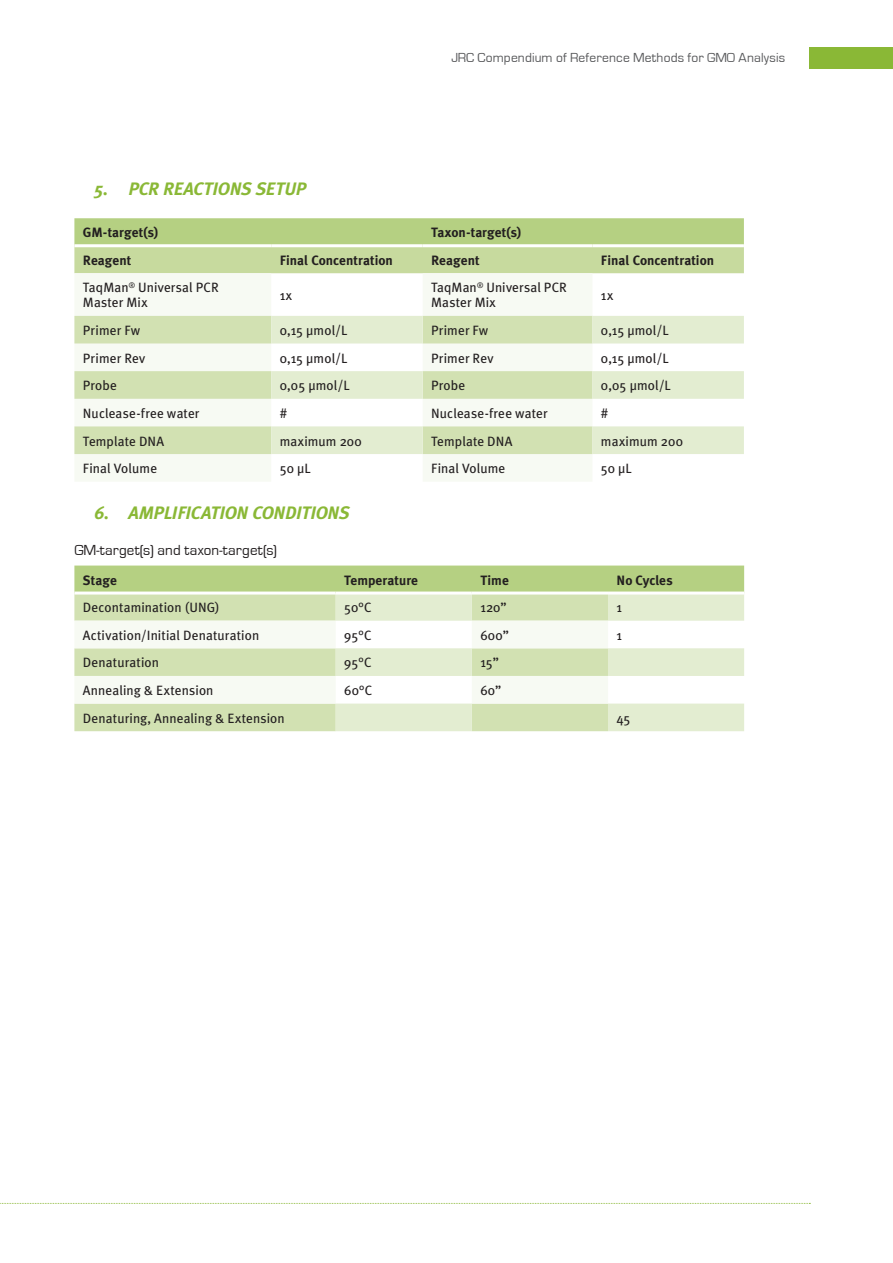
<style>
.page{position:relative;width:893px;height:1263px;background:#fff}
.page>*{position:absolute;margin:0;border:0;box-sizing:border-box;transform-origin:0 0}
.t1{font:italic 700 18px "Meta Plus";letter-spacing:-.015em;color:#8ab836}
.t2{font:15px "Eurostile";letter-spacing:.01em;color:#231f20}
.t3{font:13.5px/15px "Meta Plus";letter-spacing:.01em;color:#231f20}
.t4{font:700 13.5px "Meta Plus";letter-spacing:.005em;color:#231f20}
.t5{font:13.5px "Eurostile";letter-spacing:.01em;color:#57585a}
</style>
<div class="page">
<svg style="left:0;top:1203px;width:810px;height:1px"></svg>
<svg style="left:74px;top:218px;width:670px;height:55px;background:#bed591"></svg>
<svg style="left:74px;top:273px;width:518px;height:208px;fill:#f7faf3"></svg>
<svg style="left:74px;top:316px;width:197px;height:138px;fill:#d2e1b2"></svg>
<svg style="left:271px;top:316px;width:473px;height:138px"></svg>
<hr style="left:74px;top:244px;width:197px;height:3px;background:#fff">
<hr style="left:271px;top:244px;width:152px;height:3px;background:#fff">
<hr style="left:423px;top:244px;width:169px;height:3px;background:#fff">
<hr style="left:592px;top:244px;width:152px;height:3px;background:#fff">
<div style="left:74px;top:565px;width:670px;height:26px;background:#b5d082"></div>
<div style="left:74px;top:594px;width:262px;height:137px;background:#d2e1b2"></div>
<svg style="left:336px;top:594px;width:408px;height:137px;fill:#e3edd1"></svg>
<svg style="left:74px;top:621px;width:534px;height:83px"></svg>
<div style="left:809px;top:47px;width:84px;height:21px;background:#8ab836"></div>
<p class="t5" style="left:451px;top:51px;width:335px">JRC Compendium of Reference Methods for GMO Analysis</p>
<h1 class="t1" style="left:94px;top:179px;width:213px">5. PCR REACTIONS SETUP</h1>
<p class="t4" style="left:83px;top:225px;width:77px">GM-target(s)</p>
<p class="t4" style="left:431px;top:225px;width:92px">Taxon-target(s)</p>
<p class="t4" style="left:83px;top:252px;width:50px">Reagent</p>
<p class="t4" style="left:280px;top:252px;width:115px">Final Concentration</p>
<p class="t4" style="left:431px;top:252px;width:50px">Reagent</p>
<p class="t4" style="left:601px;top:252px;width:115px">Final Concentration</p>
<p class="t3" style="left:83px;top:280px;width:137px">TaqMan<sup>®</sup> Universal PCR<br>Master Mix</p>
<p class="t3" style="left:280px;top:288px;width:14px">1x</p>
<p class="t3" style="left:431px;top:280px;width:137px">TaqMan<sup>®</sup> Universal PCR<br>Master Mix</p>
<p class="t3" style="left:601px;top:288px;width:14px">1x</p>
<p class="t3" style="left:83px;top:323px;width:59px">Primer Fw</p>
<p class="t3" style="left:280px;top:323px;width:69px">0,15 µmol/L</p>
<p class="t3" style="left:431px;top:323px;width:59px">Primer Fw</p>
<p class="t3" style="left:601px;top:323px;width:69px">0,15 µmol/L</p>
<p class="t3" style="left:83px;top:350px;width:64px">Primer Rev</p>
<p class="t3" style="left:280px;top:350px;width:69px">0,15 µmol/L</p>
<p class="t3" style="left:431px;top:350px;width:64px">Primer Rev</p>
<p class="t3" style="left:601px;top:350px;width:69px">0,15 µmol/L</p>
<p class="t3" style="left:83px;top:378px;width:36px">Probe</p>
<p class="t3" style="left:280px;top:378px;width:71px">0,05 µmol/L</p>
<p class="t3" style="left:431px;top:378px;width:36px">Probe</p>
<p class="t3" style="left:601px;top:378px;width:71px">0,05 µmol/L</p>
<p class="t3" style="left:83px;top:406px;width:118px">Nuclease-free water</p>
<p class="t3" style="left:280px;top:406px;width:9px">#</p>
<p class="t3" style="left:431px;top:406px;width:118px">Nuclease-free water</p>
<p class="t3" style="left:601px;top:406px;width:9px">#</p>
<p class="t3" style="left:83px;top:433px;width:83px">Template DNA</p>
<p class="t3" style="left:280px;top:433px;width:84px">maximum 200</p>
<p class="t3" style="left:431px;top:433px;width:83px">Template DNA</p>
<p class="t3" style="left:601px;top:433px;width:84px">maximum 200</p>
<p class="t3" style="left:83px;top:461px;width:76px">Final Volume</p>
<p class="t3" style="left:280px;top:461px;width:32px">50 µL</p>
<p class="t3" style="left:431px;top:461px;width:76px">Final Volume</p>
<p class="t3" style="left:601px;top:461px;width:32px">50 µL</p>
<h1 class="t1" style="left:94px;top:503px;width:257px">6. AMPLIFICATION CONDITIONS</h1>
<p class="t2" style="left:74px;top:542px;width:204px">GM-target(s) and taxon-target(s)</p>
<p class="t4" style="left:83px;top:572px;width:35px">Stage</p>
<p class="t4" style="left:344px;top:572px;width:75px">Temperature</p>
<p class="t4" style="left:480px;top:572px;width:30px">Time</p>
<p class="t4" style="left:616px;top:572px;width:58px">No Cycles</p>
<p class="t3" style="left:83px;top:600px;width:138px">Decontamination (UNG)</p>
<p class="t3" style="left:344px;top:600px;width:29px">50°C</p>
<p class="t3" style="left:480px;top:600px;width:28px">120”</p>
<p class="t3" style="left:616px;top:600px;width:7px">1</p>
<p class="t3" style="left:83px;top:627px;width:178px">Activation/Initial Denaturation</p>
<p class="t3" style="left:344px;top:627px;width:29px">95°C</p>
<p class="t3" style="left:480px;top:627px;width:30px">600”</p>
<p class="t3" style="left:616px;top:627px;width:7px">1</p>
<p class="t3" style="left:83px;top:655px;width:78px">Denaturation</p>
<p class="t3" style="left:344px;top:655px;width:29px">95°C</p>
<p class="t3" style="left:480px;top:655px;width:20px">15”</p>
<p class="t3" style="left:83px;top:683px;width:132px">Annealing &amp; Extension</p>
<p class="t3" style="left:344px;top:683px;width:30px">60°C</p>
<p class="t3" style="left:480px;top:683px;width:23px">60”</p>
<p class="t3" style="left:83px;top:710px;width:203px">Denaturing, Annealing &amp; Extension</p>
<p class="t3" style="left:616px;top:710px;width:16px">45</p>
</div>
